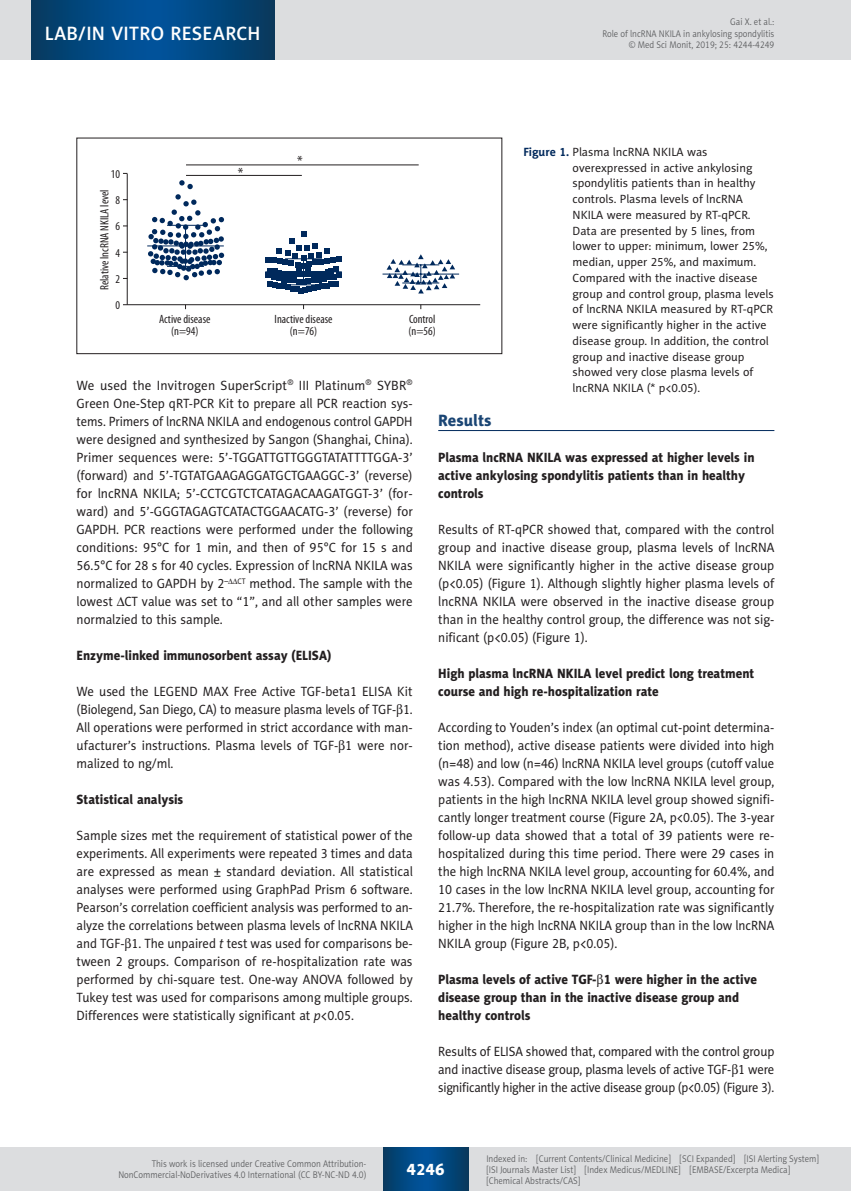
<style>
.page{position:relative;width:851px;height:1191px;background:#fff}
.page>*{position:absolute;margin:0;border:0;box-sizing:border-box;transform-origin:0 0}
.t1{font:19.5px "Naomi Sans EFN Medium";letter-spacing:.015em;color:#fff}
.MSM_Headline_1{font:16.5px "Naomi Sans EFN Heavy";color:#1a4574}
.t2{font:16.5px "Naomi Sans EFN Heavy";color:#fff}
.t3{font:condensed 15px "Myriad Pro";color:#231f20}
.MSM_Body{font:13.5px/18px "Naomi Sans EFN";color:#231f20;text-align:justify;scale:.95 1}
.MSM_Body-2{font:13.5px/18px "Naomi Sans EFN";color:#231f20;text-align:justify}
.MSM_Headline_2{font:13.5px/18px "Naomi Sans EFN Heavy";color:#231f20;scale:.95 1}
.MSM_Body-3{font:13.5px/18px "Naomi Sans EFN";color:#231f20;text-align:justify;scale:.94 1}
.MSM_Rycina_tytul{font:12px/15.8px "Naomi Sans EFN";color:#231f20}
.t4{font:condensed 12px/26.2px "Myriad Pro";color:#231f20;text-align:center}
.MSM_pagina_sygnatura{font:9.75px/11.2px "Naomi Sans EFN Light";color:#57585a;scale:.9 1}
.MSM_pagina_zywa{font:9.75px/11.2px "Naomi Sans EFN Light";color:#57585a;text-align:right;scale:.9 1}
.s1{font-weight:700;color:#00295c}
.s2{font-family:"Standard Sym L"}
.s3{font-style:italic}
</style>
<div class="page">
<hr style="left:438px;top:430px;width:336px;height:1px;background:#00295c">
<hr style="left:127px;top:174px;width:1px;height:131px;background:#231f20">
<hr style="left:123px;top:304px;width:357px;height:1px;background:#231f20">
<hr style="left:186px;top:164px;width:232px;height:1px;background:#231f20">
<hr style="left:186px;top:175px;width:116px;height:1px;background:#231f20">
<hr style="left:147px;top:245px;width:77px;height:1px;background:#00295c">
<hr style="left:265px;top:271px;width:77px;height:1px;background:#00295c">
<hr style="left:382px;top:274px;width:77px;height:1px;background:#00295c">
<svg style="left:148px;top:180px;width:76px;height:100px"></svg>
<svg style="left:265px;top:231px;width:76px;height:63px"></svg>
<svg style="left:386px;top:254px;width:69px;height:39px"></svg>
<div style="left:77px;top:138px;width:425px;height:216px;border:1px solid #231f20"></div>
<div style="left:0;top:1148px;width:850px;height:43px;background:#dcdddf"></div>
<svg style="left:383px;top:1147px;width:85px;height:43px;background:#02477e"></svg>
<div style="left:0;top:0;width:850px;height:60px;background:#dcdddf"></div>
<hr style="left:850px;top:0;width:1px;height:60px;background:#dcdddf">
<svg style="left:32px;top:0;width:242px;height:60px;background:#02477f"></svg>
<h1 class="t1" style="left:45px;top:22px;width:217px">LAB/IN VITRO RESEARCH</h1>
<p class="MSM_pagina_zywa" style="left:602px;top:16px;width:193px">Gai X. et al.:<br>Role of lncRNA NKILA in ankylosing spondylitis</p>
<p class="MSM_pagina_sygnatura" style="left:628px;top:39px;width:163px">© Med Sci Monit, 2019; 25: 4244-4249</p>
<p class="MSM_Rycina_tytul" style="left:572px;top:144px;width:203px;text-indent:-49px"><span class="s1">Figure 1.</span> Plasma lncRNA NKILA was overexpressed in active ankylosing spondylitis patients than in healthy controls. Plasma levels of lncRNA NKILA were measured by RT-qPCR.<br>Data are presented by 5 lines, from lower to upper: minimum, lower 25%, median, upper 25%, and maximum.<br>Compared with the inactive disease group and control group, plasma levels of lncRNA NKILA measured by RT-qPCR were significantly higher in the active disease group. In addition, the control group and inactive disease group showed very close plasma levels of lncRNA NKILA (* p&lt;0.05).</p>
<p class="t3" style="left:297px;top:153px;width:7px">*</p>
<p class="t3" style="left:238px;top:165px;width:7px">*</p>
<p class="t4" style="left:111px;top:161px;width:11px">10<br>8<br>6<br>4<br>2<br>0</p>
<p class="t4" style="left:92px;top:290px;width:103px;rotate:-90deg">Relative lncRNA NKILA level</p>
<p class="t4" style="left:159px;top:313px;width:53px;line-height:12px">Active disease (n=94)</p>
<p class="t4" style="left:274px;top:313px;width:59px;line-height:12px">Inactive disease (n=76)</p>
<p class="t4" style="left:408px;top:313px;width:29px;line-height:12px;text-align:left">Control (n=56)</p>
<p class="MSM_Body-2" style="left:77px;top:376px;width:338px">We used the Invitrogen SuperScript<sup>®</sup> III Platinum<sup>®</sup> SYBR<sup>® </sup>Green One-Step qRT-PCR Kit to prepare all PCR reaction sys&shy;tems. Primers of lncRNA NKILA and endogenous control GAPDH were designed and synthesized by Sangon (Shanghai, China).<br>Primer sequences were: 5’-TGGATTGTTGGGTATATTTTGGA-3’ (forward) and 5’-TGTATGAAGAGGATGCTGAAGGC-3’ (reverse) for lncRNA NKILA; 5’-CCTCGTCTCATAGACAAGATGGT-3’ (for&shy;ward) and 5’-GGGTAGAGTCATACTGGAACATG-3’ (reverse) for GAPDH. PCR reactions were performed under the following conditions: 95°C for 1 min, and then of 95°C for 15 s and 56.5°C for 28 s for 40 cycles. Expression of lncRNA NKILA was normalized to GAPDH by 2<sup>–</sup><sup>DD</sup><sup>CT</sup> method. The sample with the lowest <span class="s2">D</span>CT value was set to “1”, and all other samples were normalzied to this sample.</p>
<p class="MSM_Headline_2" style="left:77px;top:646px;width:269px">Enzyme-linked immunosorbent assay (ELISA)</p>
<p class="MSM_Body" style="left:77px;top:682px;width:355px">We used the LEGEND MAX Free Active TGF-beta1 ELISA Kit (Biolegend, San Diego, CA) to measure plasma levels of TGF-<span class="s2">b</span>1.<br>All operations were performed in strict accordance with man&shy;ufacturer’s instructions. Plasma levels of TGF-<span class="s2">b</span>1 were nor&shy;malized to ng/ml.</p>
<p class="MSM_Headline_2" style="left:77px;top:790px;width:114px">Statistical analysis</p>
<p class="MSM_Body" style="left:77px;top:826px;width:355px">Sample sizes met the requirement of statistical power of the experiments. All experiments were repeated 3 times and data are expressed as mean ± standard deviation. All statistical analyses were performed using GraphPad Prism 6 software.<br>Pearson’s correlation coefficient analysis was performed to an&shy;alyze the correlations between plasma levels of lncRNA NKILA and TGF-<span class="s2">b</span>1. The unpaired <span class="s3">t</span> test was used for comparisons be&shy;tween 2 groups. Comparison of re-hospitalization rate was performed by chi-square test. One-way ANOVA followed by Tukey test was used for comparisons among multiple groups.<br>Differences were statistically significant at <span class="s3">p</span>&lt;0.05.</p>
<p class="MSM_Headline_1" style="left:438px;top:410px;width:55px">Results</p>
<p class="MSM_Headline_2" style="left:438px;top:448px;width:334px">Plasma lncRNA NKILA was expressed at higher levels in active ankylosing spondylitis patients than in healthy controls</p>
<p class="MSM_Body" style="left:438px;top:520px;width:355px">Results of RT-qPCR showed that, compared with the control group and inactive disease group, plasma levels of lncRNA NKILA were significantly higher in the active disease group (p&lt;0.05) (Figure 1). Although slightly higher plasma levels of lncRNA NKILA were observed in the inactive disease group than in the healthy control group, the difference was not sig&shy;nificant (p&lt;0.05) (Figure 1).</p>
<p class="MSM_Headline_2" style="left:438px;top:664px;width:334px">High plasma lncRNA NKILA level predict long treatment course and high re-hospitalization rate</p>
<p class="MSM_Body" style="left:438px;top:718px;width:355px">According to Youden’s index (an optimal cut-point determina&shy;tion method), active disease patients were divided into high (n=48) and low (n=46) lncRNA NKILA level groups (cutoff value was 4.53). Compared with the low lncRNA NKILA level group, patients in the high lncRNA NKILA level group showed signifi&shy;cantly longer treatment course (Figure 2A, p&lt;0.05). The 3-year follow-up data showed that a total of 39 patients were re&shy;hospitalized during this time period. There were 29 cases in the high lncRNA NKILA level group, accounting for 60.4%, and 10 cases in the low lncRNA NKILA level group, accounting for 21.7%. Therefore, the re-hospitalization rate was significantly higher in the high lncRNA NKILA group than in the low lncRNA NKILA group (Figure 2B, p&lt;0.05).</p>
<p class="MSM_Headline_2" style="left:438px;top:970px;width:337px">Plasma levels of active TGF-<span class="s2">b</span>1 were higher in the active disease group than in the inactive disease group and healthy controls</p>
<p class="MSM_Body-3" style="left:438px;top:1042px;width:359px">Results of ELISA showed that, compared with the control group and inactive disease group, plasma levels of active TGF-<span class="s2">b</span>1 were significantly higher in the active disease group (p&lt;0.05) (Figure 3).</p>
<p class="MSM_pagina_sygnatura" style="left:118px;top:1158px;width:277px;text-align:right">This work is licensed under Creative Common Attribution-<br>NonCommercial-NoDerivatives 4.0 International (CC BY-NC-ND 4.0)</p>
<p class="t2" style="left:406px;top:1159px;width:40px">4246</p>
<p class="MSM_pagina_sygnatura" style="left:486px;top:1152px;width:371px">Indexed in: [Current Contents/Clinical Medicine] [SCI Expanded] [ISI Alerting System] [ISI Journals Master List] [Index Medicus/MEDLINE] [EMBASE/Excerpta Medica] [Chemical Abstracts/CAS]</p>
</div>
